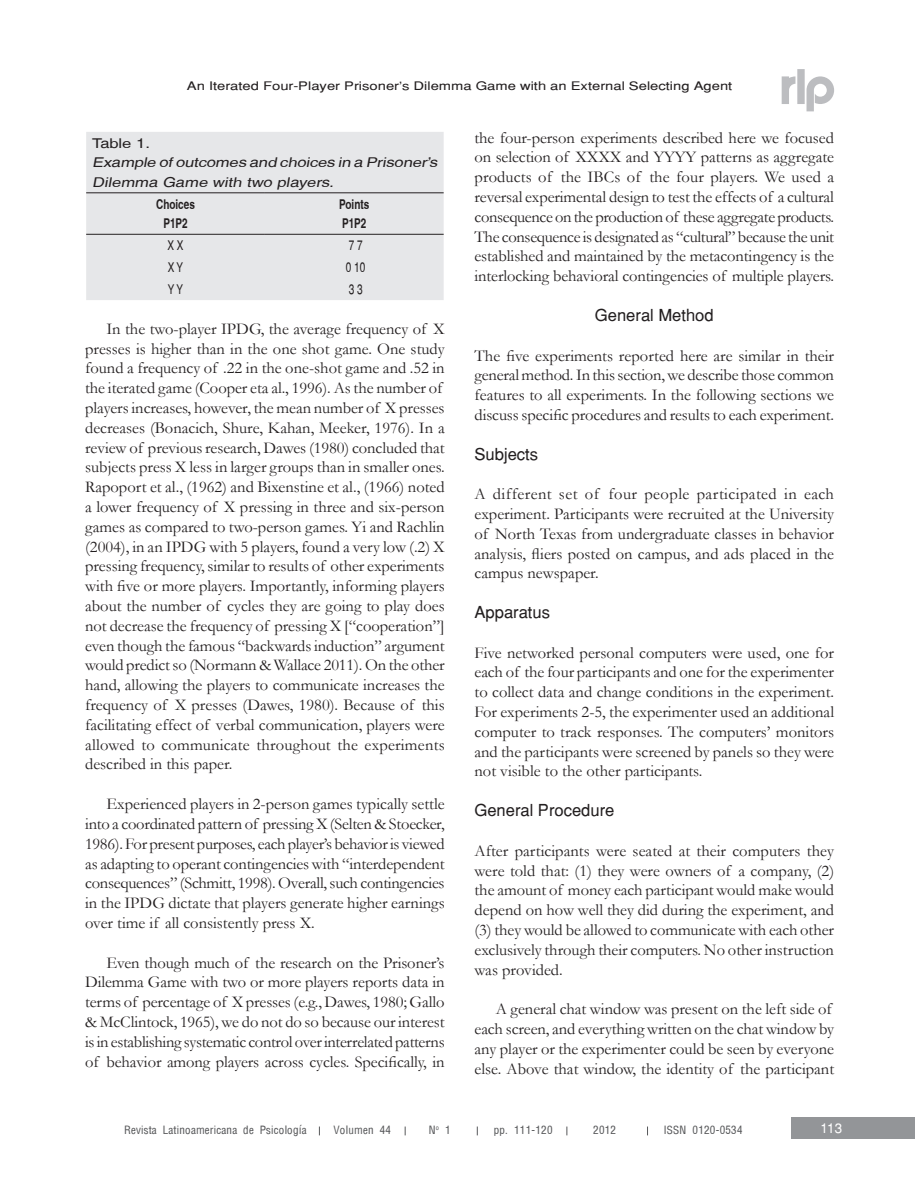
<style>
.page{position:relative;width:915px;height:1191px;background:#fff}
.page>*{position:absolute;margin:0;border:0;box-sizing:border-box;transform-origin:0 0}
.t1{font:16.5px/19.8px "Garamond";color:#231f20;text-align:justify}
.t2{font:16.5px "Helvetica";color:#231f20}
.t3{font:italic condensed 13.5px/19.5px "Helvetica";color:#231f20;scale:1.5 1}
.t4{font:700 condensed 13.5px/19.5px "Helvetica";color:#231f20;text-align:center;scale:.9 1}
.t5{font:condensed 13.5px "Helvetica";color:#231f20;scale:.9 1}
.t6{font:condensed 13.5px "Helvetica";color:#231f20;scale:1.5 1}
.t7{font:13.5px "Helvetica";color:#fff}
.t8{font:100 condensed 12.75px "Helvetica";color:#57585a}
.t9{font:11.7px "Helvetica";color:#231f20;scale:1.25 1}
.s1{font-weight:400}
</style>
<div class="page">
<div style="left:790px;top:1117px;width:124px;height:21px;background:#939598"></div>
<svg style="left:781px;top:69px;width:52px;height:42px"></svg>
<div style="left:86px;top:132px;width:357px;height:168px;background:#e6e7e9"></div>
<hr style="left:86px;top:192px;width:179px;height:1px;background:#231f20">
<hr style="left:265px;top:192px;width:178px;height:1px;background:#231f20">
<hr style="left:86px;top:234px;width:179px;height:1px;background:#231f20">
<hr style="left:265px;top:234px;width:178px;height:1px;background:#231f20">
<p class="t9" style="left:187px;top:78px;width:437px">An Iterated Four-Player Prisoner’s Dilemma Game with an External Selecting Agent</p>
<p class="t6" style="left:92px;top:135px;width:40px">Table 1.</p>
<p class="t3" style="left:92px;top:153px;width:233px">Example ofoutcomes and choices in a Prisoner’s<br>Dilemma Game with two players.</p>
<p class="t4" style="left:156px;top:194px;width:45px">Choices<br>P1P2</p>
<p class="t4" style="left:339px;top:194px;width:35px;text-align:left">Points<br>P1P2</p>
<p class="t5" style="left:167px;top:238px;width:19px">X X</p>
<p class="t5" style="left:348px;top:238px;width:17px">7 7</p>
<p class="t5" style="left:168px;top:259px;width:18px">X Y</p>
<p class="t5" style="left:346px;top:259px;width:23px">0 10</p>
<p class="t5" style="left:168px;top:281px;width:18px">Y Y</p>
<p class="t5" style="left:348px;top:281px;width:17px">3 3</p>
<p class="t1" style="left:85px;top:318px;width:361px;text-align:left;text-indent:21px">In the two-player IPDG, the average frequency of X presses is higher than in the one shot game. One study found a frequency of .22 in the one-shot game and .52 in the iterated game (Cooper eta al., 1996). As the number of players increases, however, the mean number of X presses decreases (Bonacich, Shure, Kahan, Meeker, 1976). In a review of previous research, Dawes (1980) concluded that subjects press X less in larger groups than in smaller ones.<br>Rapoport et al., (1962) and Bixenstine et al., (1966) noted a lower frequency of X pressing in three and six-person games as compared to two-person games. Yi and Rachlin (2004), in an IPDG with 5 players, found a very low (.2) X pressing frequency, similar to results of other experiments with five or more players. Importantly, informing players about the number of cycles they are going to play does not decrease the frequency of pressing X [“cooperation”] even though the famous “backwards induction” argument would predict so (Normann &amp; Wallace 2011). On the other hand, allowing the players to communicate increases the frequency of X presses (Dawes, 1980). Because of this facilitating effect of verbal communication, players were allowed to communicate throughout the experiments described in this paper.</p>
<p class="t1" style="left:85px;top:793px;width:361px;text-indent:21px">Experienced players in 2-person games typically settle into a coordinated pattern of pressing X (Selten &amp; Stoecker, 1986). For present purposes, each player’s behavior is viewed as adapting to operant contingencies with “interdependent consequences” (Schmitt, 1998). Overall, such contingencies in the IPDG dictate that players generate higher earnings over time if all consistently press X.</p>
<p class="t1" style="left:85px;top:952px;width:361px;text-indent:21px">Even though much of the research on the Prisoner’s Dilemma Game with two or more players reports data in terms of percentage of X presses (e.g., Dawes, 1980; Gallo &amp; McClintock, 1965), we do not do so because our interest is in establishing systematic control over interrelated patterns of behavior among players across cycles. Specifically, in</p>
<p class="t1" style="left:474px;top:127px;width:361px">the four-person experiments described here we focused on selection of XXXX and YYYY patterns as aggregate products of the IBCs of the four players. We used a reversal experimental design to test the effects of a cultural consequence on the production of these aggregate products.<br>The consequence is designated as “cultural” because the unit established and maintained by the metacontingency is the interlocking behavioral contingencies of multiple players.</p>
<p class="t2" style="left:594px;top:305px;width:120px">General Method</p>
<p class="t1" style="left:474px;top:345px;width:361px">The five experiments reported here are similar in their general method. In this section, we describe those common features to all experiments. In the following sections we discuss specific procedures and results to each experiment.</p>
<p class="t2" style="left:474px;top:444px;width:65px">Subjects</p>
<p class="t1" style="left:474px;top:483px;width:361px">A different set of four people participated in each experiment. Participants were recruited at the University of North Texas from undergraduate classes in behavior analysis, fliers posted on campus, and ads placed in the campus newspaper.</p>
<p class="t2" style="left:474px;top:602px;width:77px">Apparatus</p>
<p class="t1" style="left:474px;top:642px;width:361px">Five networked personal computers were used, one for each of the four participants and one for the experimenter to collect data and change conditions in the experiment.<br>For experiments 2-5, the experimenter used an additional computer to track responses. The computers’ monitors and the participants were screened by panels so they were not visible to the other participants.</p>
<p class="t2" style="left:474px;top:800px;width:141px">General Procedure</p>
<p class="t1" style="left:474px;top:840px;width:361px">After participants were seated at their computers they were told that: (1) they were owners of a company, (2) the amount of money each participant would make would depend on how well they did during the experiment, and (3) they would be allowed to communicate with each other exclusively through their computers. No other instruction was provided.</p>
<p class="t1" style="left:474px;top:998px;width:361px;text-align:left;text-indent:21px">A general chat window was present on the left side of each screen, and everything written on the chat window by any player or the experimenter could be seen by everyone else. Above that window, the identity of the participant</p>
<p class="t8" style="left:124px;top:1122px;width:184px">Revista Latinoamericana de Psicolog<span class="s1">í</span>a</p>
<p class="t8" style="left:333px;top:1122px;width:59px">Volumen 44</p>
<p class="t8" style="left:428px;top:1122px;width:24px">N<sup>o</sup> 1</p>
<p class="t8" style="left:493px;top:1122px;width:61px">pp. 111-120</p>
<p class="t8" style="left:593px;top:1122px;width:25px">2012</p>
<p class="t8" style="left:663px;top:1122px;width:81px">ISSN 0120-0534</p>
<p class="t7" style="left:820px;top:1120px;width:23px">113</p>
</div>
